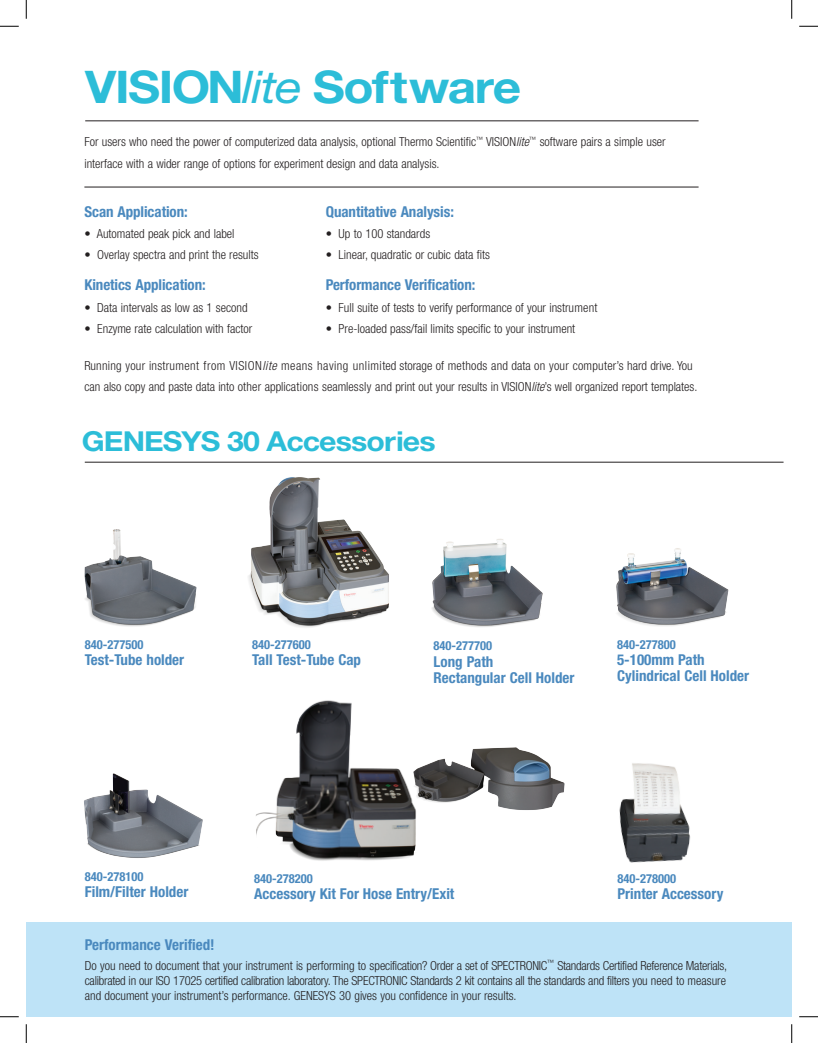
<style>
.page{position:relative;width:818px;height:1043px;background:#fff}
.page>*{position:absolute;margin:0;border:0;box-sizing:border-box;transform-origin:0 0}
.t1{font:700 45px "Helvetica Neue LT Std";letter-spacing:-.03em;color:#2cbdd8;scale:1.1 1}
.t2{font:700 27.5px "Helvetica Neue LT Std";letter-spacing:-.03em;color:#2cbdd8;scale:1.1 1}
.t3{font:700 condensed 15px/16.2px "Helvetica Neue LT Std";color:#4a89be}
.t4{font:300 condensed 12.5px/15px "Helvetica Neue LT Std";color:#231f20}
.t5{font:700 condensed 12.5px "Helvetica Neue LT Std";color:#4a89be}
.s1{font-weight:400;font-style:italic}
.s2{font-style:italic}
</style>
<div class="page">
<div style="left:26px;top:922px;width:765px;height:94px;background:#bee3f7"></div>
<hr style="left:85px;top:462px;width:698px;height:1px;background:#231f20">
<img style="left:432px;top:539px;width:111px;height:88px">
<img style="left:84px;top:529px;width:113px;height:98px">
<img style="left:248px;top:477px;width:141px;height:149px">
<img style="left:255px;top:626px;width:180px;height:235px">
<img style="left:616px;top:548px;width:113px;height:78px">
<img style="left:84px;top:773px;width:119px;height:85px">
<img style="left:619px;top:763px;width:72px;height:100px">
<img style="left:404px;top:739px;width:161px;height:75px">
<hr style="left:85px;top:120px;width:613px;height:1px;background:#231f20">
<hr style="left:84px;top:187px;width:614px;height:1px;background:#231f20">
<svg style="left:0;top:25px;width:19px;height:2px"></svg>
<svg style="left:799px;top:25px;width:19px;height:2px"></svg>
<svg style="left:0;top:1016px;width:19px;height:1px"></svg>
<svg style="left:799px;top:1016px;width:19px;height:1px"></svg>
<svg style="left:25px;top:0;width:2px;height:19px"></svg>
<svg style="left:25px;top:1024px;width:2px;height:18px"></svg>
<svg style="left:791px;top:0;width:1px;height:19px"></svg>
<svg style="left:791px;top:1024px;width:1px;height:18px"></svg>
<h1 class="t1" style="left:85px;top:60px;width:397px">VISION<span class="s1">lite</span> Software</h1>
<p class="t4" style="left:84px;top:131px;width:582px;line-height:21.2px">For users who need the power of computerized data analysis, optional Thermo Scientific<sup>™</sup> VISION<span class="s2">lite</span><sup>™</sup> software pairs a simple user interface with a wider range of options for experiment design and data analysis.</p>
<p class="t3" style="left:84px;top:203px;width:105px">Scan Application:</p>
<p class="t4" style="left:84px;top:226px;width:152px">• Automated peak pick and label</p>
<p class="t4" style="left:84px;top:247px;width:176px">• Overlay spectra and print the results</p>
<p class="t3" style="left:84px;top:277px;width:123px">Kinetics Application:</p>
<p class="t4" style="left:84px;top:300px;width:165px">• Data intervals as low as 1 second</p>
<p class="t4" style="left:84px;top:321px;width:169px">• Enzyme rate calculation with factor</p>
<p class="t3" style="left:326px;top:203px;width:130px">Quantitative Analysis:</p>
<p class="t4" style="left:326px;top:226px;width:106px">• Up to 100 standards</p>
<p class="t4" style="left:326px;top:247px;width:166px">• Linear, quadratic or cubic data fits</p>
<p class="t3" style="left:326px;top:277px;width:151px">Performance Verification:</p>
<p class="t4" style="left:326px;top:300px;width:273px">• Full suite of tests to verify performance of your instrument</p>
<p class="t4" style="left:326px;top:321px;width:251px">• Pre-loaded pass/fail limits specific to your instrument</p>
<p class="t4" style="left:84px;top:354px;width:614px;line-height:21.2px">Running your instrument from VISION<span class="s2">lite</span> means having unlimited storage of methods and data on your computer’s hard drive. You can also copy and paste data into other applications seamlessly and print out your results in VISION<span class="s2">lite</span>’s well organized report templates.</p>
<h2 class="t2" style="left:82px;top:424px;width:323px">GENESYS 30 Accessories</h2>
<p class="t5" style="left:85px;top:636px;width:60px">840-277500</p>
<p class="t3" style="left:85px;top:651px;width:101px">Test-Tube holder</p>
<p class="t5" style="left:252px;top:636px;width:60px">840-277600</p>
<p class="t3" style="left:252px;top:651px;width:110px">Tall Test-Tube Cap</p>
<p class="t5" style="left:433px;top:638px;width:60px">840-277700</p>
<p class="t3" style="left:433px;top:653px;width:142px">Long Path<br>Rectangular Cell Holder</p>
<p class="t5" style="left:617px;top:636px;width:60px">840-277800</p>
<p class="t3" style="left:617px;top:651px;width:133px">5-100mm Path<br>Cylindrical Cell Holder</p>
<p class="t5" style="left:85px;top:869px;width:60px">840-278100</p>
<p class="t3" style="left:85px;top:883px;width:105px">Film/Filter Holder</p>
<p class="t5" style="left:254px;top:870px;width:60px">840-278200</p>
<p class="t3" style="left:254px;top:885px;width:202px">Accessory Kit For Hose Entry/Exit</p>
<p class="t5" style="left:617px;top:870px;width:60px">840-278000</p>
<p class="t3" style="left:617px;top:885px;width:107px">Printer Accessory</p>
<p class="t3" style="left:85px;top:935px;width:131px">Performance Verified!</p>
<p class="t4" style="left:85px;top:957px;width:644px;text-align:justify">Do you need to document that your instrument is performing to specification? Order a set of SPECTRONIC<sup>™</sup> Standards Certified Reference Materials, calibrated in our ISO 17025 certified calibration laboratory. The SPECTRONIC Standards 2 kit contains all the standards and filters you need to measure and document your instrument’s performance. GENESYS 30 gives you confidence in your results.</p>
</div>
